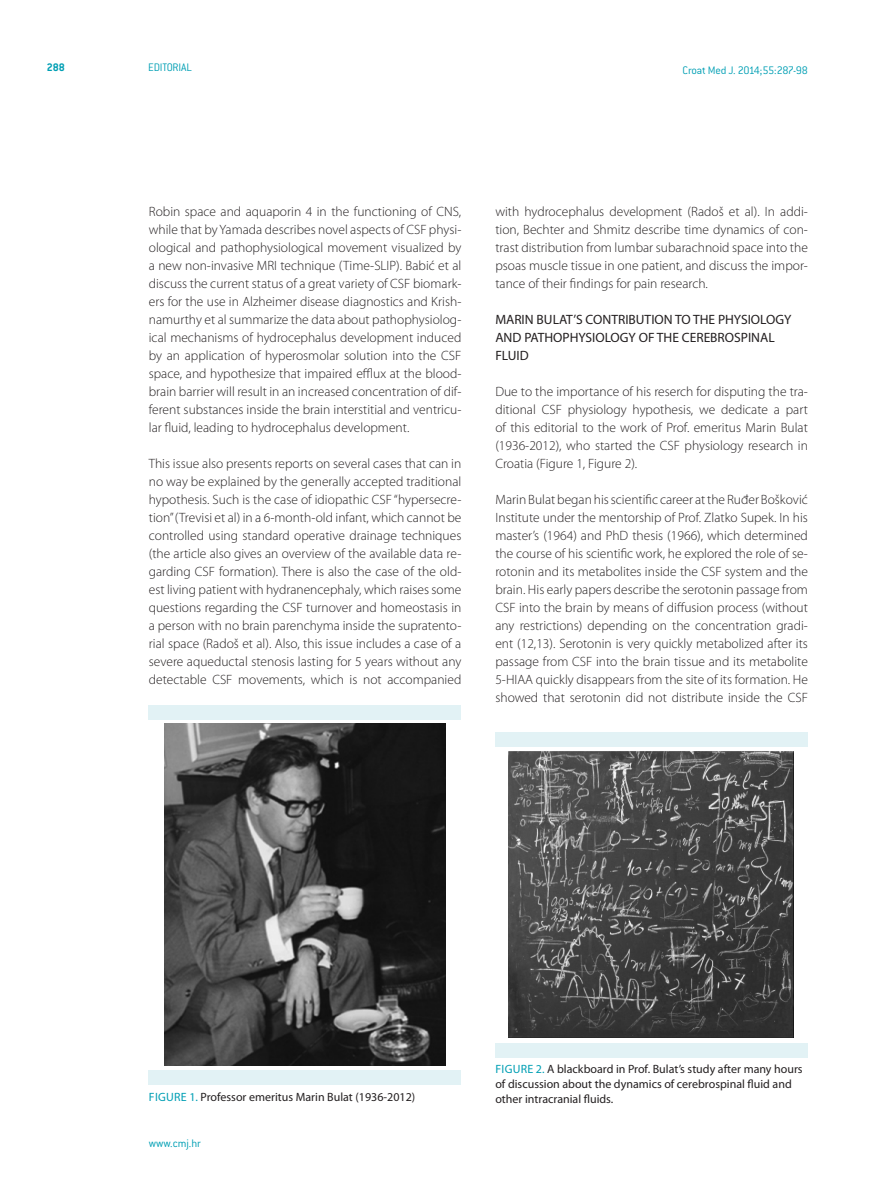
<style>
.page{position:relative;width:893px;height:1191px;background:#fff}
.page>*{position:absolute;margin:0;border:0;box-sizing:border-box;transform-origin:0 0}
.t1{font:300 13.5px/18px "Myriad Pro";color:#231f20;text-align:justify}
.t2{font:13.5px "Myriad Pro";color:#231f20}
.t3{font:12px/15px "Myriad Pro";color:#231f20}
.t4{font:300 12px "ITC Conduit LTCE";letter-spacing:-.015em;color:#009fb4}
.t5{font:700 12px "ITC Conduit LTCE";color:#009fb4}
.s1{color:#009fb4}
</style>
<div class="page">
<img style="left:165px;top:723px;width:281px;height:342px">
<div style="left:149px;top:705px;width:312px;height:15px;background:#e2f2f5"></div>
<div style="left:149px;top:1069px;width:312px;height:15px;background:#e2f2f5"></div>
<img style="left:508px;top:752px;width:285px;height:285px">
<div style="left:495px;top:731px;width:312px;height:15px;background:#e2f2f5"></div>
<div style="left:495px;top:1043px;width:312px;height:15px;background:#e2f2f5"></div>
<p class="t5" style="left:47px;top:60px;width:19px">288</p>
<p class="t4" style="left:148px;top:61px;width:45px">EDITORIAL</p>
<p class="t4" style="left:682px;top:63px;width:127px">Croat Med J. 2014;55:287-98</p>
<p class="t1" style="left:149px;top:202px;width:314px">Robin space and aquaporin 4 in the functioning of CNS, while that by Yamada describes novel aspects of CSF physi&shy;ological and pathophysiological movement visualized by a new non-invasive MRI technique (Time-SLIP). Babić et al discuss the current status of a great variety of CSF biomark&shy;ers for the use in Alzheimer disease diagnostics and Krish&shy;namurthy et al summarize the data about pathophysiolog&shy;ical mechanisms of hydrocephalus development induced by an application of hyperosmolar solution into the CSF space, and hypothesize that impaired efflux at the blood&shy;brain barrier will result in an increased concentration of dif&shy;ferent substances inside the brain interstitial and ventricu&shy;lar fluid, leading to hydrocephalus development.</p>
<p class="t1" style="left:149px;top:454px;width:314px">This issue also presents reports on several cases that can in no way be explained by the generally accepted traditional hypothesis. Such is the case of idiopathic CSF “hypersecre&shy;tion” (Trevisi et al) in a 6-month-old infant, which cannot be controlled using standard operative drainage techniques (the article also gives an overview of the available data re&shy;garding CSF formation). There is also the case of the old&shy;est living patient with hydranencephaly, which raises some questions regarding the CSF turnover and homeostasis in a person with no brain parenchyma inside the supratento&shy;rial space (Radoš et al). Also, this issue includes a case of a severe aqueductal stenosis lasting for 5 years without any detectable CSF movements, which is not accompanied</p>
<p class="t1" style="left:495px;top:202px;width:314px">with hydrocephalus development (Radoš et al). In addi&shy;tion, Bechter and Shmitz describe time dynamics of con&shy;trast distribution from lumbar subarachnoid space into the psoas muscle tissue in one patient, and discuss the impor&shy;tance of their findings for pain research.</p>
<p class="t2" style="left:495px;top:311px;width:230px">MARIN BULAT’S CONTRIBUTION TO THE PHYSI</p>
<p class="t2" style="left:751px;top:311px;width:34px">OLOGY</p>
<p class="t2" style="left:495px;top:329px;width:75px">AND PATHOPHYSI</p>
<p class="t2" style="left:595px;top:329px;width:146px">OLOGY OF THE CEREBROSPIN</p>
<p class="t2" style="left:760px;top:329px;width:15px">AL</p>
<p class="t2" style="left:495px;top:347px;width:35px">FLUID</p>
<p class="t1" style="left:495px;top:382px;width:314px">Due to the importance of his reserch for disputing the tra&shy;ditional CSF physiology hypothesis, we dedicate a part of this editorial to the work of Prof. emeritus Marin Bulat (1936-2012), who started the CSF physiology research in Croatia (Figure 1, Figure 2).</p>
<p class="t1" style="left:495px;top:490px;width:314px">Marin Bulat began his scientific career at the Ruđer Bošković Institute under the mentorship of Prof. Zlatko Supek. In his master’s (1964) and PhD thesis (1966), which determined the course of his scientific work, he explored the role of se&shy;rotonin and its metabolites inside the CSF system and the brain. His early papers describe the serotonin passage from CSF into the brain by means of diffusion process (without any restrictions) depending on the concentration gradi&shy;ent (12,13). Serotonin is very quickly metabolized after its passage from CSF into the brain tissue and its metabolite 5-HIAA quickly disappears from the site of its formation. He showed that serotonin did not distribute inside the CSF</p>
<p class="t3" style="left:149px;top:1089px;width:268px"><span class="s1">Figure 1.</span> Professor emeritus Marin Bulat (1936-2012)</p>
<p class="t4" style="left:149px;top:1136px;width:54px">www.cmj.hr</p>
<p class="t3" style="left:495px;top:1061px;width:309px"><span class="s1">Figure 2.</span> A blackboard in Prof. Bulat’s study after many hours of discussion about the dynamics of cerebrospinal fluid and other intracranial fluids.</p>
</div>
